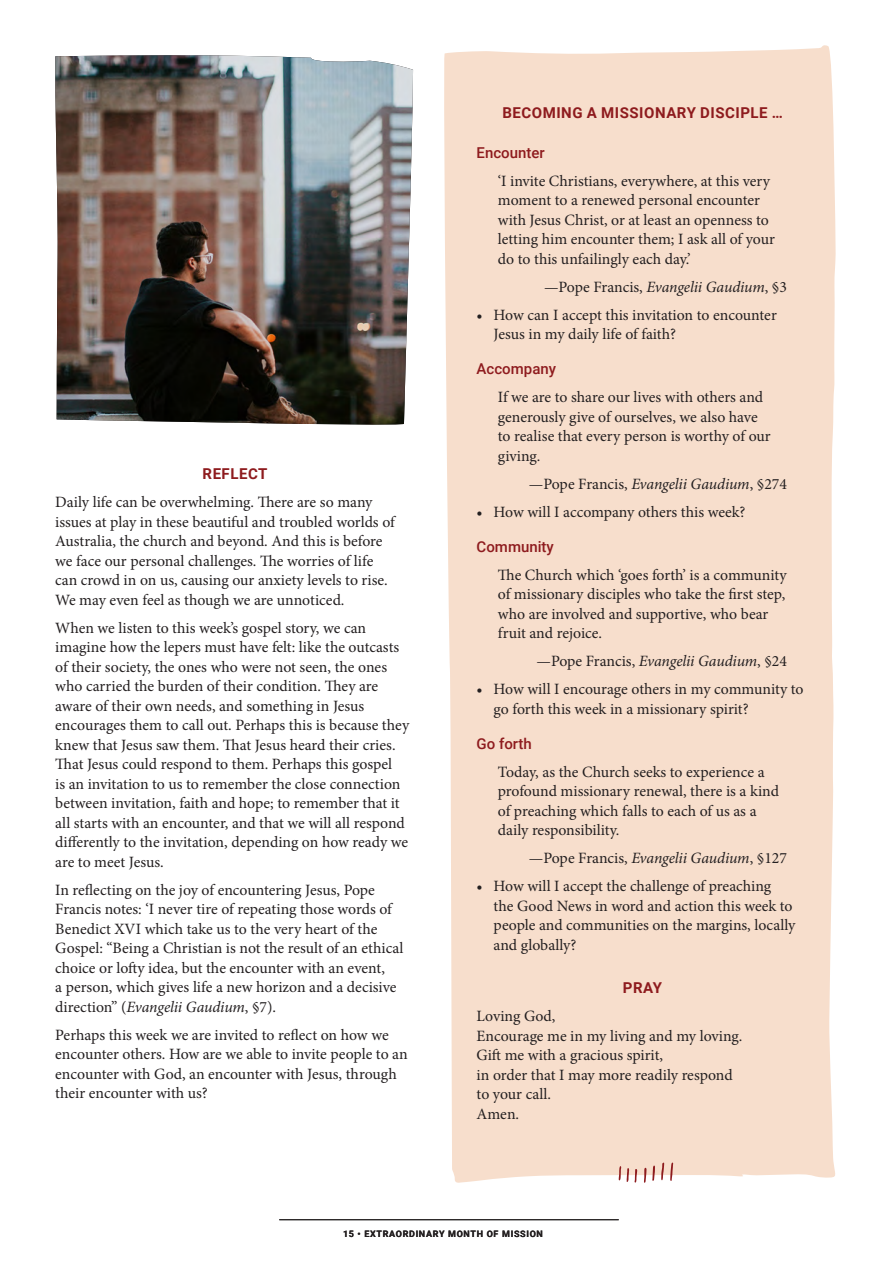
<style>
.page{position:relative;width:893px;height:1263px;background:#fff}
.page>*{position:absolute;margin:0;border:0;box-sizing:border-box;transform-origin:0 0}
.body_text{font:15.75px/19.5px "Minion Pro";letter-spacing:-.005em;color:#231f20}
.body_text_-_subheadi{font:700 15px "Roboto";letter-spacing:.035em;color:#8e1b1e}
.body_text_-_subheadi-2{font:500 15px "Roboto";color:#8e1b1e}
.t1{font:700 9px "Roboto";letter-spacing:.075em;color:#231f20}
.s1{font-style:italic}
</style>
<div class="page">
<div style="left:444px;top:45px;width:392px;height:1138px;background:#f7decc"></div>
<svg style="left:619px;top:1162px;width:54px;height:21px"></svg>
<hr style="left:279px;top:1219px;width:340px;height:1px;background:#231f20">
<img style="left:55px;top:55px;width:358px;height:370px">
<p class="body_text_-_subheadi" style="left:203px;top:463px;width:66px">REFLECT</p>
<p class="body_text" style="left:55px;top:492px;width:341px">Daily life can be overwhelming. There are so many issues at play in these beautiful and troubled worlds of Australia, the church and beyond. And this is before we face our personal challenges. The worries of life can crowd in on us, causing our anxiety levels to rise.<br>We may even feel as though we are unnoticed.</p>
<p class="body_text" style="left:55px;top:618px;width:355px">When we listen to this week’s gospel story, we can imagine how the lepers must have felt: like the outcasts of their society, the ones who were not seen, the ones who carried the burden of their condition. They are aware of their own needs, and something in Jesus encourages them to call out. Perhaps this is because they knew that Jesus saw them. That Jesus heard their cries.<br>That Jesus could respond to them. Perhaps this gospel<br>is an invitation to us to remember the close connection between invitation, faith and hope; to remember that it all starts with an encounter, and that we will all respond differently to the invitation, depending on how ready we are to meet Jesus.</p>
<p class="body_text" style="left:55px;top:880px;width:350px">In reflecting on the joy of encountering Jesus, Pope Francis notes: ‘I never tire of repeating those words of Benedict XVI which take us to the very heart of the Gospel: “Being a Christian is not the result of an ethical choice or lofty idea, but the encounter with an event,<br>a person, which gives life a new horizon and a decisive direction” (<span class="s1">Evangelii Gaudium</span>, §7).</p>
<p class="body_text" style="left:55px;top:1025px;width:354px">Perhaps this week we are invited to reflect on how we encounter others. How are we able to invite people to an encounter with God, an encounter with Jesus, through their encounter with us?</p>
<p class="body_text_-_subheadi" style="left:502px;top:102px;width:282px">BECOMING A MISSIONARY DISCIPLE …</p>
<p class="body_text_-_subheadi-2" style="left:477px;top:142px;width:70px">Encounter</p>
<p class="body_text" style="left:498px;top:171px;width:279px">‘I invite Christians, everywhere, at this very moment to a renewed personal encounter with Jesus Christ, or at least an openness to letting him encounter them; I ask all of your do to this unfailingly each day.’</p>
<p class="body_text" style="left:544px;top:277px;width:245px">—Pope Francis, <span class="s1">Evangelii Gaudium</span>, §3</p>
<p class="body_text" style="left:494px;top:305px;width:285px;text-indent:-17px">• How can I accept this invitation to encounter<br>Jesus in my daily life of faith?</p>
<p class="body_text_-_subheadi-2" style="left:477px;top:358px;width:81px">Accompany</p>
<p class="body_text" style="left:498px;top:387px;width:274px">If we are to share our lives with others and generously give of ourselves, we also have to realise that every person is worthy of our giving.</p>
<p class="body_text" style="left:529px;top:474px;width:260px">—Pope Francis, <span class="s1">Evangelii Gaudium</span>, §274</p>
<p class="body_text" style="left:477px;top:502px;width:270px">• How will I accompany others this week?</p>
<p class="body_text_-_subheadi-2" style="left:477px;top:536px;width:79px">Community</p>
<p class="body_text" style="left:498px;top:565px;width:290px">The Church which ‘goes forth’ is a community of missionary disciples who take the first step, who are involved and supportive, who bear fruit and rejoice.</p>
<p class="body_text" style="left:536px;top:651px;width:252px">—Pope Francis, <span class="s1">Evangelii Gaudium</span>, §24</p>
<p class="body_text" style="left:494px;top:679px;width:311px;text-indent:-17px">• How will I encourage others in my community to go forth this week in a missionary spirit?</p>
<p class="body_text_-_subheadi-2" style="left:477px;top:733px;width:57px">Go forth</p>
<p class="body_text" style="left:498px;top:762px;width:283px">Today, as the Church seeks to experience a profound missionary renewal, there is a kind of preaching which falls to each of us as a daily responsibility.</p>
<p class="body_text" style="left:529px;top:848px;width:260px">—Pope Francis, <span class="s1">Evangelii Gaudium</span>, §127</p>
<p class="body_text" style="left:494px;top:876px;width:303px;text-indent:-17px">• How will I accept the challenge of preaching<br>the Good News in word and action this week to people and communities on the margins, locally and globally?</p>
<p class="body_text_-_subheadi" style="left:623px;top:977px;width:41px">PRAY</p>
<p class="body_text" style="left:477px;top:1006px;width:267px">Loving God,<br>Encourage me in my living and my loving.<br>Gift me with a gracious spirit,<br>in order that I may more readily respond to your call.<br>Amen.</p>
<p class="t1" style="left:343px;top:1228px;width:201px">15 • EXTRAORDINARY MONTH OF MISSION</p>
</div>
